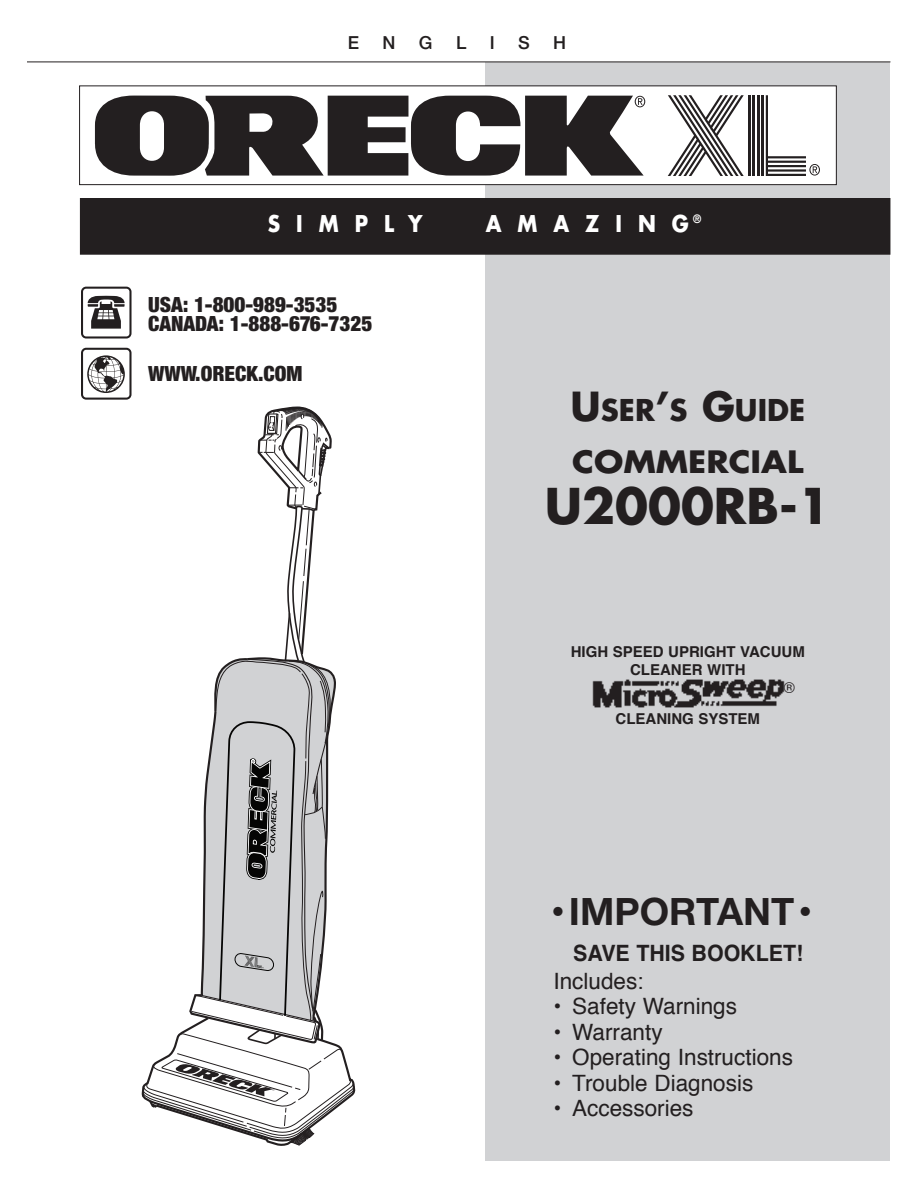
<style>
.page{position:relative;width:918px;height:1188px;background:#fff}
.page>*{position:absolute;margin:0;border:0;box-sizing:border-box;transform-origin:0 0}
.t1{font:700 48px "Futura";color:#231f20}
.t2{font:40.5px "Helvetica Neue H75";color:#231f20}
.t3{font:700 30px "Futura";color:#231f20;scale:1.1 1}
.t4{font:700 29.25px "Futura";color:#231f20}
.t5{font:22.5px "Helvetica";color:#231f20}
.t6{font:22.5px/19.5px "Helvetica Neue H97";color:#231f20}
.t7{font:700 22.5px "Helvetica";color:#231f20;scale:.95 1}
.t8{font:700 22.5px "Futura";letter-spacing:.79em;color:#fff;scale:.9 1}
.t9{font:500 18px "Helvetica Neue";color:#231f20}
.t10{font:700 15px/18px "Helvetica";color:#231f20;text-align:center}
.t11{font:15px "Helvetica";color:#231f20}
.s1{font-size:39px}
</style>
<div class="page">
<div style="left:485px;top:63px;width:405px;height:1098px;background:#d1d2d4"></div>
<img style="left:592px;top:679px;width:193px;height:29px">
<div style="left:80px;top:86px;width:756px;height:99px;background:#fff"></div>
<hr style="left:761px;top:95px;width:3px;height:81px;background:#231f20">
<hr style="left:757px;top:95px;width:2px;height:81px;background:#231f20">
<hr style="left:753px;top:95px;width:2px;height:81px;background:#231f20">
<hr style="left:748px;top:95px;width:2px;height:81px;background:#231f20">
<svg style="left:668px;top:95px;width:76px;height:81px"></svg>
<svg style="left:95px;top:96px;width:550px;height:80px"></svg>
<svg style="left:766px;top:95px;width:54px;height:81px"></svg>
<div style="left:79px;top:86px;width:758px;height:99px;border:1px solid #231f20"></div>
<div style="left:81px;top:199px;width:808px;height:55px;background:#231f20"></div>
<div style="left:80px;top:198px;width:810px;height:57px;border:1px solid #231f20"></div>
<hr style="left:27px;top:62px;width:863px;height:1px;background:#231f20">
<svg style="left:81px;top:287px;width:51px;height:52px"></svg>
<svg style="left:81px;top:348px;width:51px;height:52px"></svg>
<svg style="left:142px;top:407px;width:213px;height:739px"></svg>
<p class="t9" style="left:348px;top:32px;width:13px">E</p>
<p class="t9" style="left:383px;top:32px;width:14px">N</p>
<p class="t9" style="left:419px;top:32px;width:15px">G</p>
<p class="t9" style="left:456px;top:32px;width:12px">L</p>
<p class="t9" style="left:490px;top:32px;width:7px">I</p>
<p class="t9" style="left:518px;top:32px;width:13px">S</p>
<p class="t9" style="left:553px;top:32px;width:14px">H</p>
<p class="t8" style="left:268px;top:209px;width:174px">SIMPLY</p>
<p class="t8" style="left:486px;top:209px;width:241px">AMAZING<sup>®</sup></p>
<p class="t6" style="left:148px;top:296px;width:226px">USA: 1-800-989-3535<br>CANADA: 1-888-676-7325</p>
<p class="t6" style="left:148px;top:365px;width:156px">WWW.ORECK.COM</p>
<h3 class="t4" style="left:571px;top:391px;width:236px"><span class="s1">U</span>SER<span class="s1">’</span>S <span class="s1">G</span>UIDE</h3>
<h3 class="t3" style="left:572px;top:442px;width:212px">COMMERCIAL</h3>
<h1 class="t1" style="left:545px;top:474px;width:287px">U2000RB-1</h1>
<p class="t10" style="left:571px;top:643px;width:236px">HIGH SPEED UPRIGHT VACUUM<br>CLEANER WITH</p>
<p class="t10" style="left:616px;top:710px;width:146px">CLEANING SYSTEM</p>
<p class="t11" style="left:784px;top:676px;width:13px">®</p>
<h2 class="t2" style="left:547px;top:885px;width:271px">•IMPORTANT•</h2>
<p class="t7" style="left:573px;top:935px;width:244px">SAVE THIS BOOKLET!</p>
<p class="t5" style="left:554px;top:964px;width:92px">Includes:</p>
<p class="t5" style="left:554px;top:989px;width:185px">• Safety Warnings</p>
<p class="t5" style="left:554px;top:1015px;width:111px">• Warranty</p>
<p class="t5" style="left:554px;top:1040px;width:241px">• Operating Instructions</p>
<p class="t5" style="left:554px;top:1066px;width:201px">• Trouble Diagnosis</p>
<p class="t5" style="left:554px;top:1091px;width:142px">• Accessories</p>
</div>
